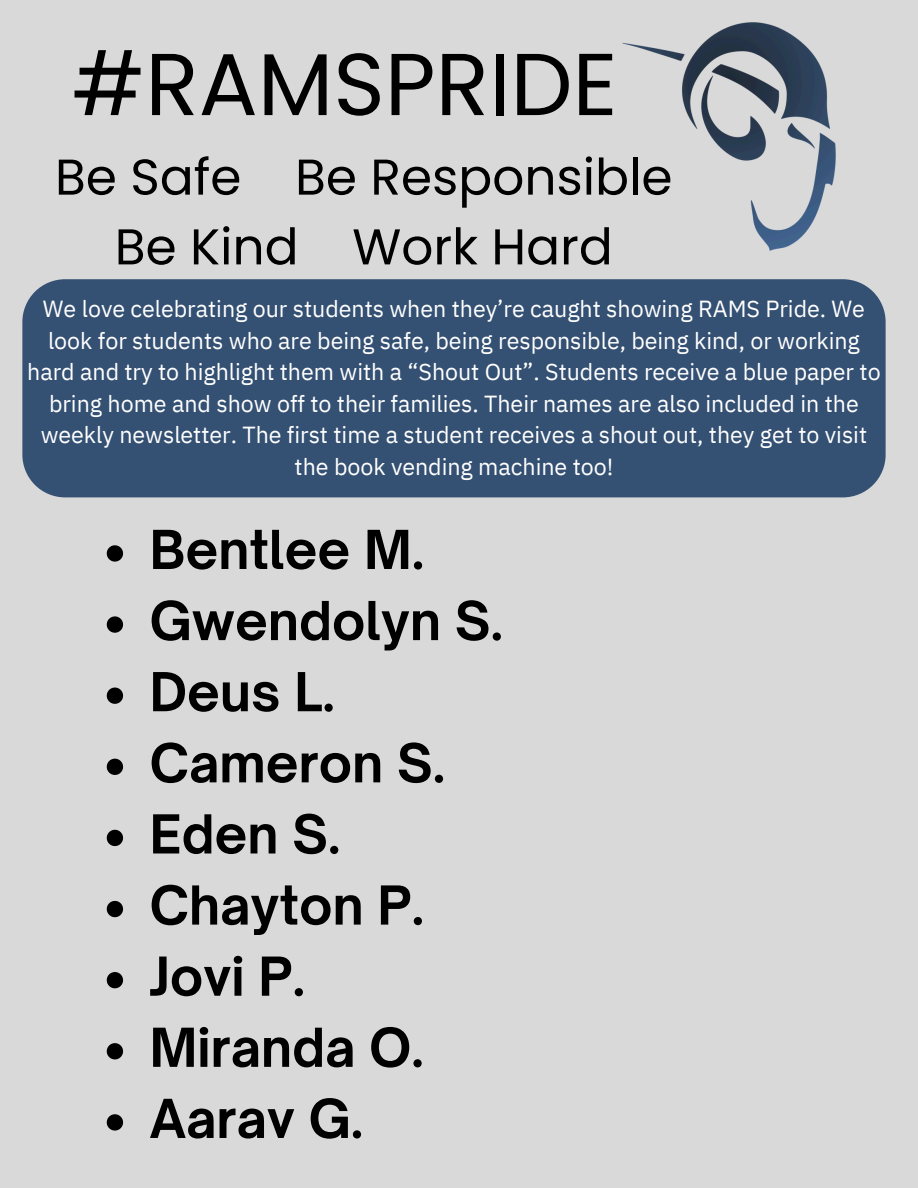
<style>
.page{position:relative;width:918px;height:1188px;background:#d9d9d9}
.page>*{position:absolute;margin:0;border:0;box-sizing:border-box;transform-origin:0 0}
.t1{font:87.75px "Poppins";color:#000}
.t2{font:700 51.3px "Open Sauce One";color:#000}
.t3{font:50.25px/69.8px "Poppins";color:#000;text-align:center}
.t4{font:23.25px/31.5px "IBM Plex Sans";color:#fff;text-align:center}
</style>
<div class="page">
<img style="left:622px;top:22px;width:214px;height:229px">
<div style="left:22px;top:279px;width:864px;height:218px;background:#345073"></div>
<svg style="left:107px;top:545px;width:16px;height:17px"></svg>
<svg style="left:107px;top:616px;width:16px;height:17px"></svg>
<svg style="left:107px;top:688px;width:16px;height:16px"></svg>
<svg style="left:107px;top:759px;width:16px;height:16px"></svg>
<svg style="left:107px;top:830px;width:16px;height:16px"></svg>
<svg style="left:107px;top:901px;width:16px;height:16px"></svg>
<svg style="left:107px;top:972px;width:16px;height:16px"></svg>
<svg style="left:107px;top:1043px;width:16px;height:16px"></svg>
<svg style="left:107px;top:1114px;width:16px;height:17px"></svg>
<h1 class="t1" style="left:72px;top:23px;width:547px">#RAMSPRIDE</h1>
<h2 class="t3" style="left:55px;top:142px;width:619px">Be Safe Be Responsible<br>Be Kind Work Hard</h2>
<p class="t4" style="left:27px;top:293px;width:855px">We love celebrating our students when they’re caught showing RAMS Pride. We look for students who are being safe, being responsible, being kind, or working hard and try to highlight them with a “Shout Out”. Students receive a blue paper to bring home and show off to their families. Their names are also included in the weekly newsletter. The first time a student receives a shout out, they get to visit the book vending machine too!</p>
<p class="t2" style="left:150px;top:518px;width:276px">Bentlee M.</p>
<p class="t2" style="left:150px;top:589px;width:355px">Gwendolyn S.</p>
<p class="t2" style="left:150px;top:660px;width:187px">Deus L.</p>
<p class="t2" style="left:150px;top:731px;width:297px">Cameron S.</p>
<p class="t2" style="left:150px;top:802px;width:192px">Eden S.</p>
<p class="t2" style="left:150px;top:873px;width:276px">Chayton P.</p>
<p class="t2" style="left:150px;top:944px;width:157px">Jovi P.</p>
<p class="t2" style="left:150px;top:1016px;width:276px">Miranda O.</p>
<p class="t2" style="left:150px;top:1087px;width:215px">Aarav G.</p>
</div>
